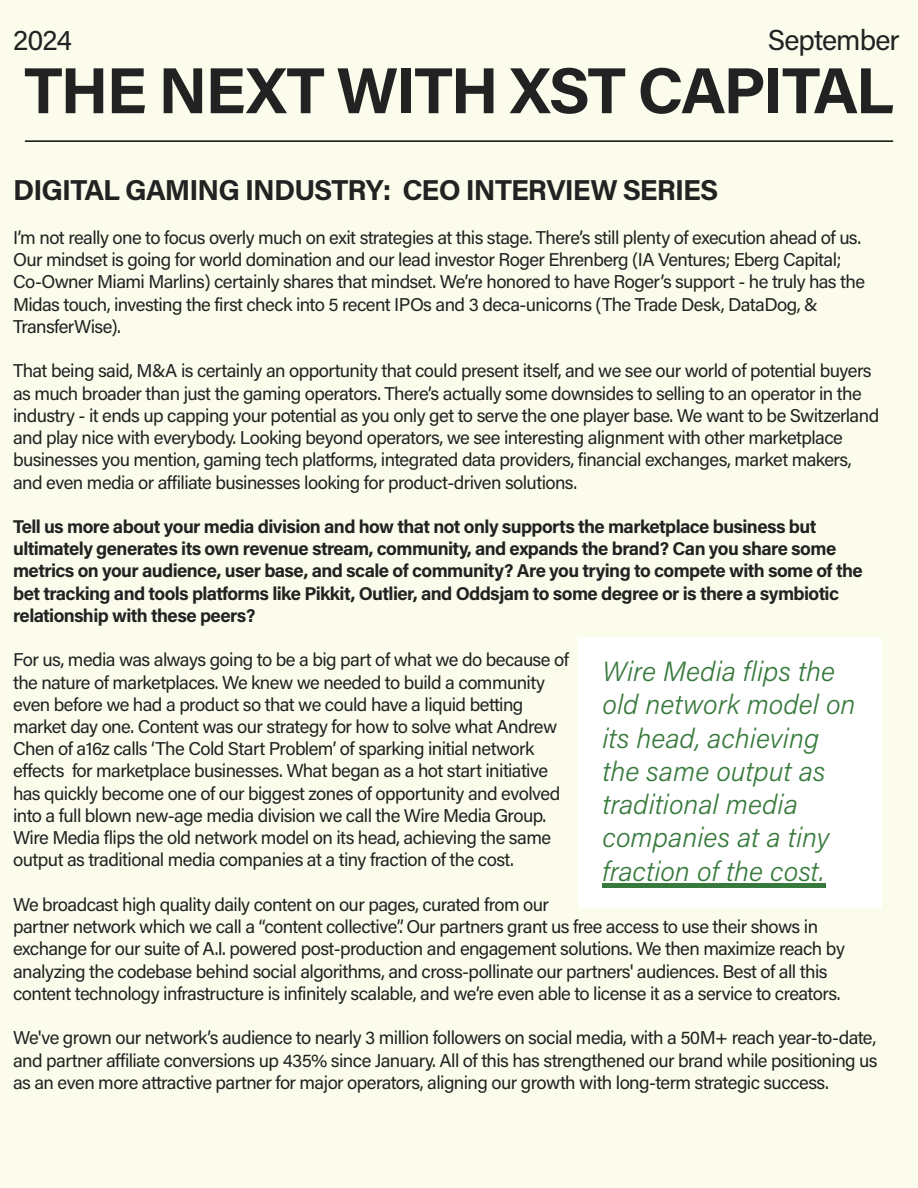
<style>
.page{position:relative;width:918px;height:1188px;background:#fbfceb}
.page>*{position:absolute;margin:0;border:0;box-sizing:border-box;transform-origin:0 0}
.t1{font:700 65.1px "Acumin Pro";letter-spacing:-.03em;color:#222}
.t2{font:700 28.8px "Acumin Pro";letter-spacing:-.03em;color:#222}
.t3{font:28.8px "Acumin Pro";letter-spacing:-.03em;color:#222}
.t4{font:italic 300 27.75px/33.3px "Acumin Pro";color:#387a3d}
.t5{font:18.6px/22.2px "Acumin Pro";letter-spacing:-.03em;color:#222}
.t6{font:700 18.6px/22.2px "Acumin Pro";letter-spacing:-.03em;color:#222}
</style>
<div class="page">
<hr style="left:25px;top:140px;width:868px;height:2px;background:#000">
<div style="left:578px;top:638px;width:303px;height:270px;background:#fff"></div>
<hr style="left:603px;top:884px;width:223px;height:4px;background:#387a3d">
<h2 class="t3" style="left:13px;top:20px;width:60px">2024</h2>
<h2 class="t3" style="left:768px;top:20px;width:133px">September</h2>
<h1 class="t1" style="left:24px;top:45px;width:871px">THE NEXT WITH XST CAPITAL</h1>
<h2 class="t2" style="left:13px;top:170px;width:707px">DIGITAL GAMING INDUSTRY: CEO INTERVIEW SERIES</h2>
<p class="t5" style="left:13px;top:226px;width:853px">I’m not really one to focus overly much on exit strategies at this stage. There’s still plenty of execution ahead of us.<br>Our mindset is going for world domination and our lead investor Roger Ehrenberg (IA Ventures; Eberg Capital; Co-Owner Miami Marlins) certainly shares that mindset. We’re honored to have Roger’s support - he truly has the Midas touch, investing the first check into 5 recent IPOs and 3 deca-unicorns (The Trade Desk, DataDog, &amp; TransferWise).</p>
<p class="t5" style="left:13px;top:359px;width:868px">That being said, M&amp;A is certainly an opportunity that could present itself, and we see our world of potential buyers as much broader than just the gaming operators. There’s actually some downsides to selling to an operator in the industry - it ends up capping your potential as you only get to serve the one player base. We want to be Switzerland and play nice with everybody. Looking beyond operators, we see interesting alignment with other marketplace businesses you mention, gaming tech platforms, integrated data providers, financial exchanges, market makers, and even media or affiliate businesses looking for product-driven solutions.</p>
<p class="t6" style="left:13px;top:515px;width:851px">Tell us more about your media division and how that not only supports the marketplace business but ultimately generates its own revenue stream, community, and expands the brand? Can you share some metrics on your audience, user base, and scale of community? Are you trying to compete with some of the bet tracking and tools platforms like Pikkit, Outlier, and Oddsjam to some degree or is there a symbiotic relationship with these peers?</p>
<p class="t5" style="left:13px;top:648px;width:557px">For us, media was always going to be a big part of what we do because of the nature of marketplaces. We knew we needed to build a community even before we had a product so that we could have a liquid betting market day one. Content was our strategy for how to solve what Andrew Chen of a16z calls ‘The Cold Start Problem’ of sparking initial network effects for marketplace businesses. What began as a hot start initiative has quickly become one of our biggest zones of opportunity and evolved into a full blown new-age media division we call the Wire Media Group.<br>Wire Media flips the old network model on its head, achieving the same output as traditional media companies at a tiny fraction of the cost.</p>
<p class="t5" style="left:13px;top:893px;width:538px">We broadcast high quality daily content on our pages, curated from our</p>
<h3 class="t4" style="left:603px;top:654px;width:255px">Wire Media flips the old network model on its head, achieving the same output as traditional media companies at a tiny fraction of the cost.</h3>
<p class="t5" style="left:13px;top:915px;width:833px">partner network which we call a “content collective”. Our partners grant us free access to use their shows in exchange for our suite of A.I. powered post-production and engagement solutions. We then maximize reach by analyzing the codebase behind social algorithms, and cross-pollinate our partners' audiences. Best of all this content technology infrastructure is infinitely scalable, and we’re even able to license it as a service to creators.</p>
<p class="t5" style="left:13px;top:1026px;width:866px;text-align:justify">We've grown our network’s audience to nearly 3 million followers on social media, with a 50M+ reach year-to-date, and partner affiliate conversions up 435% since January. All of this has strengthened our brand while positioning us as an even more attractive partner for major operators, aligning our growth with long-term strategic success.</p>
</div>
